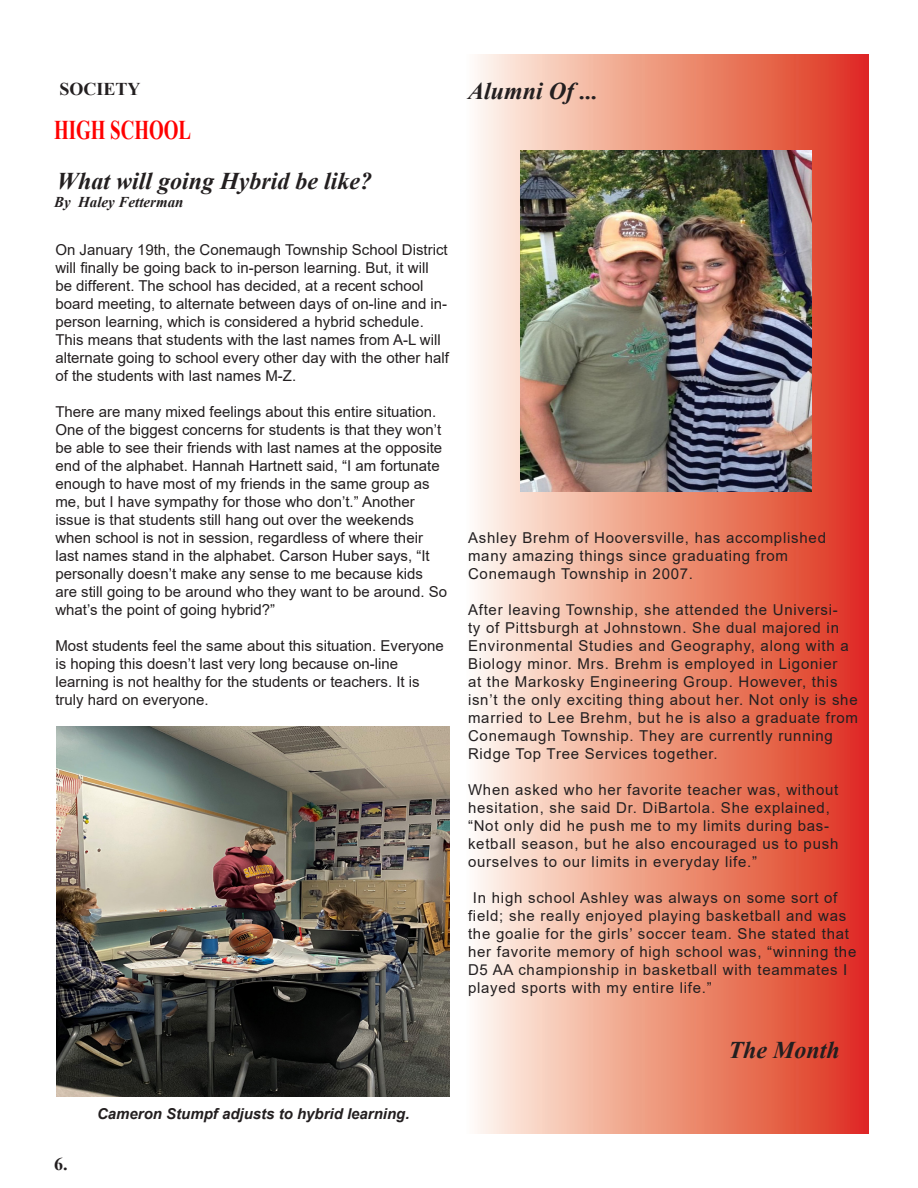
<style>
.page{position:relative;width:918px;height:1188px;background:#fff}
.page>*{position:absolute;margin:0;border:0;box-sizing:border-box;transform-origin:0 0}
.t1{font:700 27px "Times New Roman";color:#f00;scale:.7 1}
.t2{font:italic 700 24px "Times New Roman";color:#231f20}
.t3{font:700 18px "Times New Roman";color:#231f20}
.t4{font:15px/18px "Arial";color:#231f20}
.t5{font:15px/18px "Arial";letter-spacing:.05em;color:#231f20}
.t6{font:italic 700 15px "Arial";color:#231f20}
.t7{font:italic 700 15px "Times New Roman";color:#231f20}
</style>
<div class="page">
<svg style="left:477px;top:54px;width:391px;height:1080px;background:#ec907c"></svg>
<img style="left:521px;top:151px;width:290px;height:341px">
<img style="left:57px;top:726px;width:393px;height:371px">
<p class="t3" style="left:59px;top:76px;width:83px">SOCIETY</p>
<p class="t1" style="left:54px;top:111px;width:197px">HIGH SCHOOL</p>
<p class="t2" style="left:57px;top:164px;width:317px">What will going Hybrid be like?</p>
<p class="t7" style="left:54px;top:192px;width:131px">By Haley Fetterman</p>
<p class="t4" style="left:55px;top:241px;width:395px">On January 19th, the Conemaugh Township School District will finally be going back to in-person learning. But, it will be different. The school has decided, at a recent school board meeting, to alternate between days of on-line and in&shy;person learning, which is considered a hybrid schedule.<br>This means that students with the last names from A-L will alternate going to school every other day with the other half of the students with last names M-Z.</p>
<p class="t4" style="left:55px;top:403px;width:393px">There are many mixed feelings about this entire situation.<br>One of the biggest concerns for students is that they won’t be able to see their friends with last names at the opposite end of the alphabet. Hannah Hartnett said, “I am fortunate enough to have most of my friends in the same group as me, but I have sympathy for those who don’t.” Another issue is that students still hang out over the weekends when school is not in session, regardless of where their last names stand in the alphabet. Carson Huber says, “It personally doesn’t make any sense to me because kids are still going to be around who they want to be around. So what’s the point of going hybrid?”</p>
<p class="t4" style="left:55px;top:637px;width:390px">Most students feel the same about this situation. Everyone is hoping this doesn’t last very long because on-line learning is not healthy for the students or teachers. It is truly hard on everyone.</p>
<p class="t2" style="left:468px;top:74px;width:132px">Alumni Of ...</p>
<p class="t5" style="left:468px;top:529px;width:360px">Ashley Brehm of Hooversville, has accomplished many amazing things since graduating from<br>Conemaugh Township in 2007.</p>
<p class="t5" style="left:468px;top:601px;width:392px">After leaving Township, she attended the Universi-<br>ty of Pittsburgh at Johnstown. She dual majored in Environmental Studies and Geography, along with a Biology minor. Mrs. Brehm is employed in Ligonier<br>at the Markosky Engineering Group. However, this isn’t the only exciting thing about her. Not only is she married to Lee Brehm, but he is also a graduate from Conemaugh Township. They are currently running Ridge Top Tree Services together.</p>
<p class="t5" style="left:468px;top:781px;width:372px">When asked who her favorite teacher was, without hesitation, she said Dr. DiBartola. She explained, “Not only did he push me to my limits during bas&shy;ketball season, but he also encouraged us to push ourselves to our limits in everyday life.”</p>
<p class="t5" style="left:468px;top:889px;width:390px;text-indent:5px">In high school Ashley was always on some sort of field; she really enjoyed playing basketball and was the goalie for the girls’ soccer team. She stated that her favorite memory of high school was, “winning the D5 AA championship in basketball with teammates I played sports with my entire life.”</p>
<p class="t2" style="left:729px;top:1033px;width:113px">The Month</p>
<p class="t3" style="left:54px;top:1151px;width:15px">6.</p>
<p class="t6" style="left:97px;top:1104px;width:314px">Cameron Stumpf adjusts to hybrid learning.</p>
</div>
